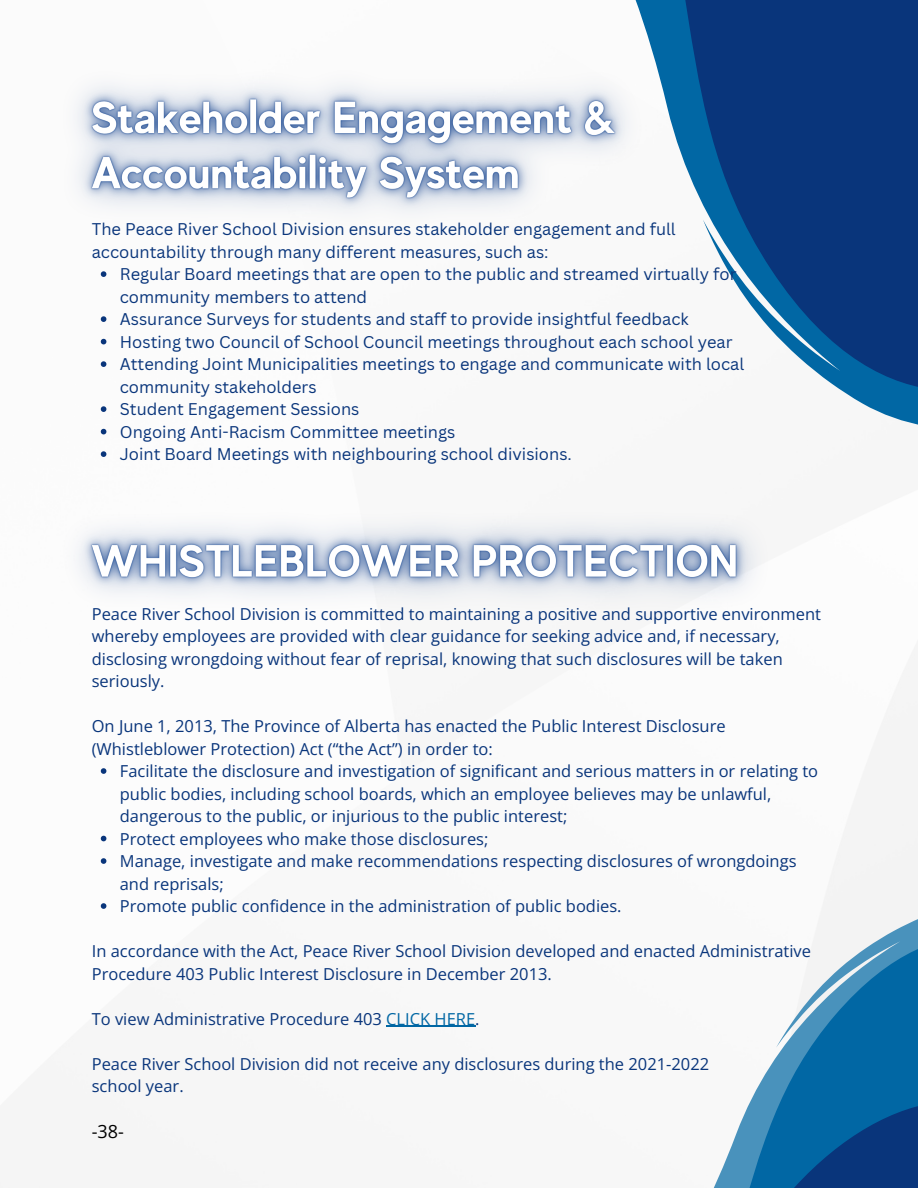
<style>
.page{position:relative;width:918px;height:1188px;background:#fff}
.page>*{position:absolute;margin:0;border:0;box-sizing:border-box;transform-origin:0 0}
.t1{font:18px "Open Sans";color:#000}
.t2{font:16.5px/22.5px "Open Sans";color:#09357b}
.t3{font:16.5px/22.5px "Canva Sans";color:#09357b}
.s1{color:#0167a4}
</style>
<div class="page">
<div style="left:505px;top:467px;width:413px;height:32px;background:#f6f6f6"></div>
<svg style="left:505px;top:0;width:413px;height:467px"></svg>
<svg style="left:335px;top:803px;width:583px;height:385px"></svg>
<svg style="left:472px;top:867px;width:446px;height:321px"></svg>
<svg style="left:659px;top:1070px;width:259px;height:118px"></svg>
<svg style="left:101px;top:271px;width:5px;height:6px"></svg>
<svg style="left:101px;top:316px;width:5px;height:6px"></svg>
<svg style="left:101px;top:339px;width:5px;height:5px"></svg>
<svg style="left:101px;top:361px;width:5px;height:6px"></svg>
<svg style="left:101px;top:406px;width:5px;height:6px"></svg>
<svg style="left:101px;top:429px;width:5px;height:5px"></svg>
<svg style="left:101px;top:451px;width:5px;height:6px"></svg>
<div style="left:803px;top:0;width:115px;height:220px;background:#09357b"></div>
<img style="left:32px;top:33px;width:644px;height:227px">
<svg style="left:101px;top:768px;width:5px;height:6px"></svg>
<svg style="left:101px;top:836px;width:5px;height:5px"></svg>
<svg style="left:101px;top:858px;width:5px;height:6px"></svg>
<svg style="left:101px;top:903px;width:5px;height:6px"></svg>
<hr style="left:386px;top:1026px;width:89px;height:1px;background:#0167a4">
<img style="left:32px;top:476px;width:767px;height:172px">
<p class="t3" style="left:92px;top:218px;width:585px">The Peace River School Division ensures stakeholder engagement and full</p>
<p class="t3" style="left:92px;top:240px;width:458px">accountability through many different measures, such as:</p>
<p class="t3" style="left:120px;top:263px;width:618px">Regular Board meetings that are open to the public and streamed virtually for community members to attend</p>
<p class="t3" style="left:120px;top:308px;width:570px">Assurance Surveys for students and staff to provide insightful feedback</p>
<p class="t3" style="left:120px;top:330px;width:614px">Hosting two Council of School Council meetings throughout each school year</p>
<p class="t3" style="left:120px;top:353px;width:626px">Attending Joint Municipalities meetings to engage and communicate with local community stakeholders</p>
<p class="t3" style="left:120px;top:398px;width:241px">Student Engagement Sessions</p>
<p class="t3" style="left:120px;top:420px;width:337px">Ongoing Anti-Racism Committee meetings</p>
<p class="t3" style="left:120px;top:443px;width:454px">Joint Board Meetings with neighbouring school divisions.</p>
<p class="t2" style="left:92px;top:602px;width:731px">Peace River School Division is committed to maintaining a positive and supportive environment whereby employees are provided with clear guidance for seeking advice and, if necessary, disclosing wrongdoing without fear of reprisal, knowing that such disclosures will be taken seriously.</p>
<p class="t2" style="left:92px;top:715px;width:635px">On June 1, 2013, The Province of Alberta has enacted the Public Interest Disclosure (Whistleblower Protection) Act (“the Act”) in order to:</p>
<p class="t2" style="left:120px;top:760px;width:700px">Facilitate the disclosure and investigation of significant and serious matters in or relating to public bodies, including school boards, which an employee believes may be unlawful, dangerous to the public, or injurious to the public interest;</p>
<p class="t2" style="left:120px;top:827px;width:370px">Protect employees who make those disclosures;</p>
<p class="t2" style="left:120px;top:850px;width:678px">Manage, investigate and make recommendations respecting disclosures of wrongdoings and reprisals;</p>
<p class="t2" style="left:120px;top:895px;width:503px">Promote public confidence in the administration of public bodies.</p>
<p class="t2" style="left:92px;top:940px;width:721px">In accordance with the Act, Peace River School Division developed and enacted Administrative<br>Procedure 403 Public Interest Disclosure in December 2013.</p>
<p class="t2" style="left:92px;top:1007px;width:389px">To view Administrative Procedure 403 <span class="s1">CLICK HERE</span>.</p>
<p class="t2" style="left:92px;top:1052px;width:619px">Peace River School Division did not receive any disclosures during the 2021-2022</p>
<p class="t2" style="left:92px;top:1075px;width:93px">school year.</p>
<p class="t1" style="left:92px;top:1119px;width:34px">-38-</p>
</div>
